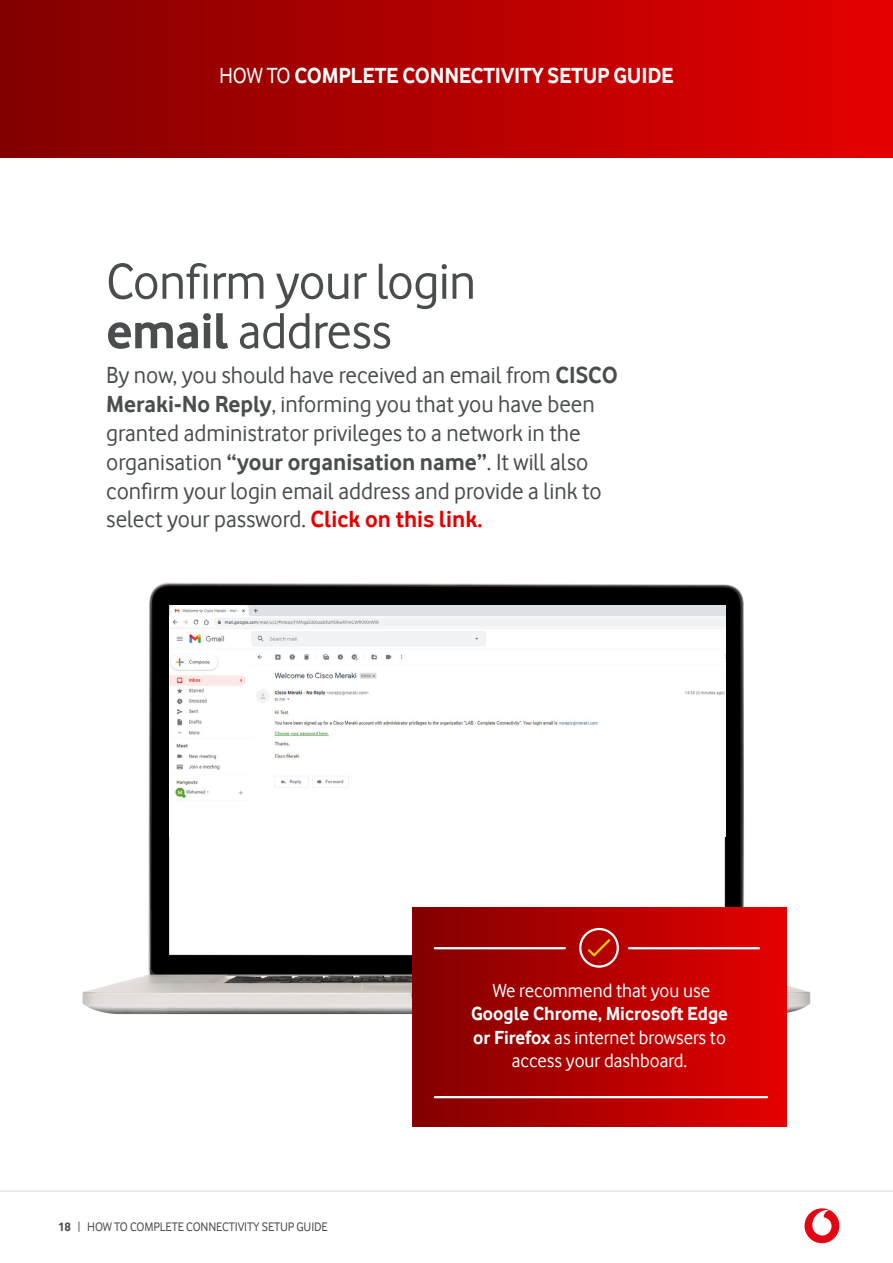
<style>
.page{position:relative;width:893px;height:1263px;background:#fff}
.page>*{position:absolute;margin:0;border:0;box-sizing:border-box;transform-origin:0 0}
.t1{font:52.5px/49.5px "Vodafone Rg";letter-spacing:-.01em;color:#4a4d4e}
.t2{font:24px/28.8px "Vodafone Rg";color:#4a4d4e}
.t3{font:700 22.5px "Vodafone Rg";letter-spacing:-.01em;color:#fff}
.t4{font:19.5px/23.4px "Vodafone Rg";color:#fff;text-align:center}
.t5{font:12.75px "Vodafone Rg";letter-spacing:-.01em;color:#4b4d4e}
.s1{font-weight:400}
.s2{font-weight:700}
.s3{font-weight:700;color:#e60000}
</style>
<div class="page">
<div style="left:0;top:0;width:893px;height:158px;background:linear-gradient(to right,#820000,#e50000)"></div>
<hr style="left:0;top:1191px;width:893px;height:1px;background:#d9d8d8">
<div style="left:804px;top:1208px;width:35px;height:35px;background:#e30613;border-radius:50%"></div>
<svg style="left:812px;top:1210px;width:19px;height:25px"></svg>
<img style="left:82px;top:583px;width:728px;height:431px">
<div style="left:412px;top:907px;width:375px;height:220px;background:linear-gradient(to right,#820101,#e50101)"></div>
<hr style="left:435px;top:947px;width:130px;height:2px;background:#fff">
<hr style="left:629px;top:947px;width:130px;height:2px;background:#fff">
<hr style="left:435px;top:1096px;width:332px;height:2px;background:#fff">
<svg style="left:586px;top:937px;width:26px;height:21px"></svg>
<div style="left:579px;top:928px;width:40px;height:40px;border:2px solid #fff;border-radius:50%"></div>
<img style="left:169px;top:605px;width:556px;height:232px">
<p class="t3" style="left:219px;top:62px;width:456px"><span class="s1">HOW TO</span> COMPLETE CONNECTIVITY SETUP GUIDE</p>
<h1 class="t1" style="left:106px;top:256px;width:371px">Confirm your login <span class="s2">email</span> address</h1>
<p class="t2" style="left:106px;top:361px;width:513px">By now, you should have received an email from <span class="s2">CISCO Meraki-No Reply</span>, informing you that you have been granted administrator privileges to a network in the organisation <span class="s2">“your organisation name”</span>. It will also confirm your login email address and provide a link to select your password. <span class="s3">Click on this link.</span></p>
<p class="t5" style="left:58px;top:1219px;width:271px"><span class="s2">18</span> | HOW TO COMPLETE CONNECTIVITY SETUP GUIDE</p>
<p class="t4" style="left:493px;top:978px;width:219px">We recommend that you use</p>
<p class="t4" style="left:471px;top:1002px;width:258px"><span class="s2">Google Chrome, Microsoft Edge or Firefox</span> as internet browsers to access your dashboard.</p>
</div>
